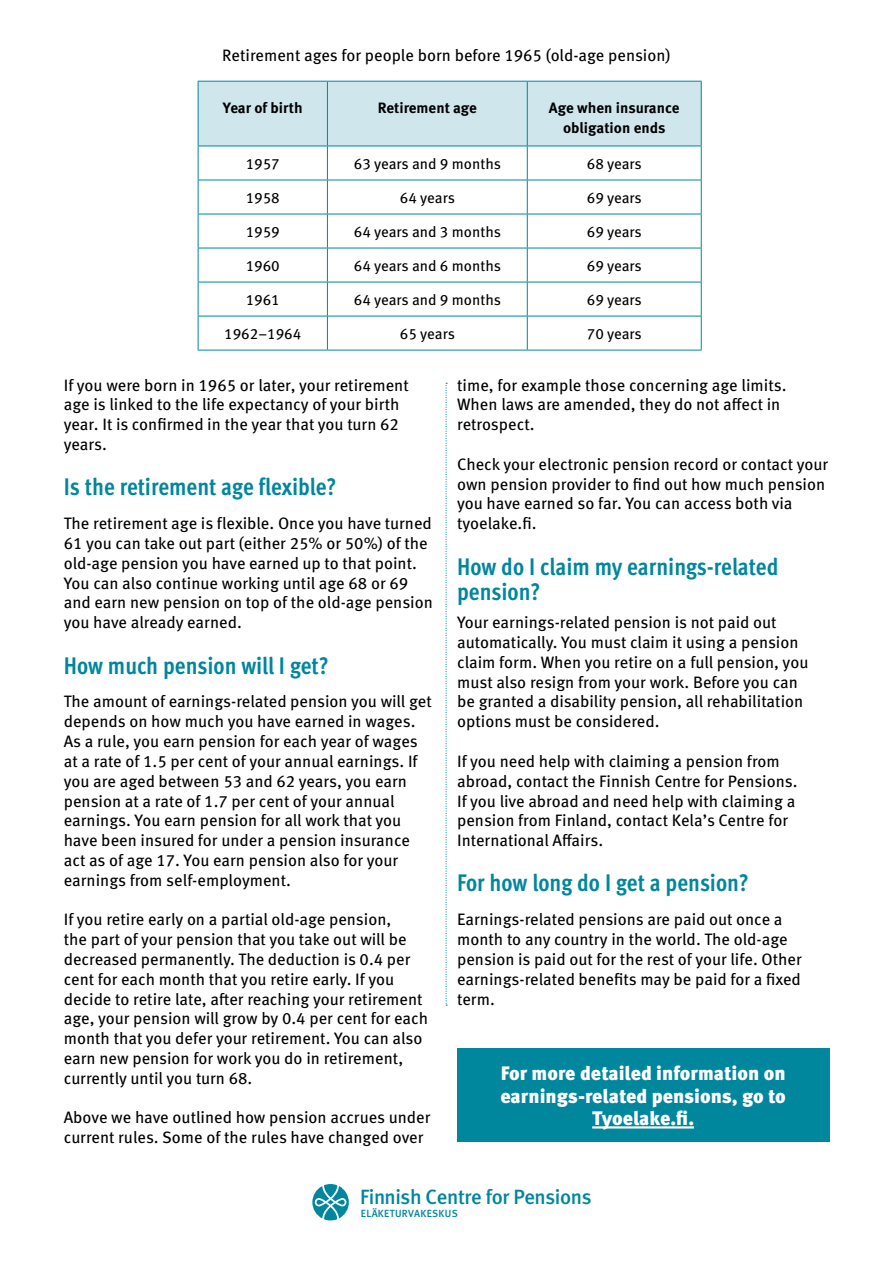
<style>
.page{position:relative;width:893px;height:1263px;background:#fff}
.page>*{position:absolute;margin:0;border:0;box-sizing:border-box;transform-origin:0 0}
.Otsikko_H1{font:700 condensed 24px/25.5px "Meta Pro";color:#00869d}
.t1{font:20.55px "Meta Medium LF";letter-spacing:-.015em;color:#00869d}
.Leipä{font:900 19.5px/22.5px "Meta Pro";color:#fff;text-align:center}
.Leipä-2{font:16.5px/19.8px "Meta Pro";color:#000}
.Leipä-3{font:15px "Meta Pro";color:#000}
.Leipä-4{font:700 15px "Meta Pro";color:#000}
.t2{font:10.35px "Meta Medium LF";letter-spacing:.04em;color:#00869d}
</style>
<div class="page">
<div style="left:457px;top:1048px;width:372px;height:93px;background:#00869d"></div>
<hr style="left:592px;top:1126px;width:102px;height:2px;background:#fff">
<svg style="left:446px;top:383px;width:1px;height:623px"></svg>
<svg style="left:312px;top:1184px;width:37px;height:36px"></svg>
<div style="left:199px;top:82px;width:502px;height:64px;background:#cfe6ec"></div>
<hr style="left:198px;top:81px;width:129px;height:1px;background:#00869d">
<hr style="left:198px;top:82px;width:1px;height:64px;background:#00869d">
<hr style="left:327px;top:81px;width:200px;height:1px;background:#00869d">
<hr style="left:327px;top:82px;width:1px;height:64px;background:#00869d">
<hr style="left:527px;top:81px;width:175px;height:1px;background:#00869d">
<hr style="left:527px;top:82px;width:1px;height:64px;background:#00869d">
<hr style="left:701px;top:82px;width:1px;height:64px;background:#00869d">
<hr style="left:198px;top:146px;width:129px;height:1px;background:#00869d">
<hr style="left:327px;top:146px;width:200px;height:1px;background:#00869d">
<hr style="left:527px;top:146px;width:175px;height:1px;background:#00869d">
<hr style="left:198px;top:146px;width:1px;height:34px;background:#00869d">
<hr style="left:327px;top:146px;width:1px;height:34px;background:#00869d">
<hr style="left:527px;top:146px;width:1px;height:34px;background:#00869d">
<hr style="left:701px;top:146px;width:1px;height:34px;background:#00869d">
<hr style="left:198px;top:180px;width:129px;height:1px;background:#00869d">
<hr style="left:198px;top:180px;width:1px;height:34px;background:#00869d">
<hr style="left:327px;top:180px;width:200px;height:1px;background:#00869d">
<hr style="left:327px;top:180px;width:1px;height:34px;background:#00869d">
<hr style="left:527px;top:180px;width:175px;height:1px;background:#00869d">
<hr style="left:527px;top:180px;width:1px;height:34px;background:#00869d">
<hr style="left:701px;top:180px;width:1px;height:34px;background:#00869d">
<hr style="left:198px;top:214px;width:129px;height:1px;background:#00869d">
<hr style="left:198px;top:214px;width:1px;height:34px;background:#00869d">
<hr style="left:327px;top:214px;width:200px;height:1px;background:#00869d">
<hr style="left:327px;top:214px;width:1px;height:34px;background:#00869d">
<hr style="left:527px;top:214px;width:175px;height:1px;background:#00869d">
<hr style="left:527px;top:214px;width:1px;height:34px;background:#00869d">
<hr style="left:701px;top:214px;width:1px;height:34px;background:#00869d">
<hr style="left:198px;top:248px;width:129px;height:1px;background:#00869d">
<hr style="left:198px;top:248px;width:1px;height:34px;background:#00869d">
<hr style="left:327px;top:248px;width:200px;height:1px;background:#00869d">
<hr style="left:327px;top:248px;width:1px;height:34px;background:#00869d">
<hr style="left:527px;top:248px;width:175px;height:1px;background:#00869d">
<hr style="left:527px;top:248px;width:1px;height:34px;background:#00869d">
<hr style="left:701px;top:248px;width:1px;height:34px;background:#00869d">
<hr style="left:198px;top:282px;width:129px;height:1px;background:#00869d">
<hr style="left:198px;top:282px;width:1px;height:34px;background:#00869d">
<hr style="left:327px;top:282px;width:200px;height:1px;background:#00869d">
<hr style="left:327px;top:282px;width:1px;height:34px;background:#00869d">
<hr style="left:527px;top:282px;width:175px;height:1px;background:#00869d">
<hr style="left:527px;top:282px;width:1px;height:34px;background:#00869d">
<hr style="left:701px;top:282px;width:1px;height:34px;background:#00869d">
<hr style="left:198px;top:316px;width:129px;height:1px;background:#00869d">
<hr style="left:198px;top:316px;width:1px;height:34px;background:#00869d">
<hr style="left:327px;top:316px;width:200px;height:1px;background:#00869d">
<hr style="left:327px;top:316px;width:1px;height:34px;background:#00869d">
<hr style="left:527px;top:316px;width:175px;height:1px;background:#00869d">
<hr style="left:527px;top:316px;width:1px;height:34px;background:#00869d">
<hr style="left:701px;top:316px;width:1px;height:34px;background:#00869d">
<hr style="left:198px;top:350px;width:129px;height:1px;background:#00869d">
<hr style="left:327px;top:350px;width:200px;height:1px;background:#00869d">
<hr style="left:527px;top:350px;width:175px;height:1px;background:#00869d">
<p class="Leipä-2" style="left:222px;top:45px;width:450px">Retirement ages for people born before 1965 (old-age pension)</p>
<p class="Leipä-4" style="left:223px;top:96px;width:81px">Year of birth</p>
<p class="Leipä-4" style="left:378px;top:96px;width:101px">Retirement age</p>
<p class="Leipä-4" style="left:549px;top:96px;width:132px">Age when insurance</p>
<p class="Leipä-4" style="left:563px;top:116px;width:104px">obligation ends</p>
<p class="Leipä-3" style="left:246px;top:152px;width:36px">1957</p>
<p class="Leipä-3" style="left:354px;top:152px;width:149px">63 years and 9 months</p>
<p class="Leipä-3" style="left:587px;top:152px;width:57px">68 years</p>
<p class="Leipä-3" style="left:246px;top:186px;width:36px">1958</p>
<p class="Leipä-3" style="left:400px;top:186px;width:57px">64 years</p>
<p class="Leipä-3" style="left:587px;top:186px;width:57px">69 years</p>
<p class="Leipä-3" style="left:246px;top:220px;width:36px">1959</p>
<p class="Leipä-3" style="left:354px;top:220px;width:149px">64 years and 3 months</p>
<p class="Leipä-3" style="left:587px;top:220px;width:57px">69 years</p>
<p class="Leipä-3" style="left:246px;top:254px;width:36px">1960</p>
<p class="Leipä-3" style="left:354px;top:254px;width:149px">64 years and 6 months</p>
<p class="Leipä-3" style="left:587px;top:254px;width:57px">69 years</p>
<p class="Leipä-3" style="left:246px;top:288px;width:36px">1961</p>
<p class="Leipä-3" style="left:354px;top:288px;width:149px">64 years and 9 months</p>
<p class="Leipä-3" style="left:587px;top:288px;width:57px">69 years</p>
<p class="Leipä-3" style="left:224px;top:322px;width:79px">1962–1964</p>
<p class="Leipä-3" style="left:400px;top:322px;width:57px">65 years</p>
<p class="Leipä-3" style="left:587px;top:322px;width:57px">70 years</p>
<p class="Leipä-2" style="left:64px;top:374px;width:346px">If you were born in 1965 or later, your retirement age is linked to the life expectancy of your birth year. It is confirmed in the year that you turn 62 years.</p>
<h2 class="Otsikko_H1" style="left:64px;top:473px;width:274px">Is the retirement age flexible?</h2>
<p class="Leipä-2" style="left:64px;top:512px;width:371px">The retirement age is flexible. Once you have turned 61 you can take out part (either 25% or 50%) of the old-age pension you have earned up to that point.<br>You can also continue working until age 68 or 69 and earn new pension on top of the old-age pension you have already earned.</p>
<h2 class="Otsikko_H1" style="left:64px;top:651px;width:267px">How much pension will I get?</h2>
<p class="Leipä-2" style="left:64px;top:691px;width:369px">The amount of earnings-related pension you will get depends on how much you have earned in wages.<br>As a rule, you earn pension for each year of wages at a rate of 1.5 per cent of your annual earnings. If you are aged between 53 and 62 years, you earn pension at a rate of 1.7 per cent of your annual earnings. You earn pension for all work that you have been insured for under a pension insurance act as of age 17. You earn pension also for your earnings from self-employment.</p>
<p class="Leipä-2" style="left:64px;top:908px;width:366px">If you retire early on a partial old-age pension,<br>the part of your pension that you take out will be decreased permanently. The deduction is 0.4 per cent for each month that you retire early. If you decide to retire late, after reaching your retirement age, your pension will grow by 0.4 per cent for each month that you defer your retirement. You can also earn new pension for work you do in retirement, currently until you turn 68.</p>
<p class="Leipä-2" style="left:64px;top:1106px;width:368px">Above we have outlined how pension accrues under current rules. Some of the rules have changed over</p>
<p class="Leipä-2" style="left:457px;top:374px;width:331px">time, for example those concerning age limits.<br>When laws are amended, they do not affect in retrospect.</p>
<p class="Leipä-2" style="left:457px;top:453px;width:372px">Check your electronic pension record or contact your own pension provider to find out how much pension you have earned so far. You can access both via tyoelake.fi.</p>
<h2 class="Otsikko_H1" style="left:457px;top:552px;width:323px">How do I claim my earnings-related pension?</h2>
<p class="Leipä-2" style="left:457px;top:611px;width:353px">Your earnings-related pension is not paid out automatically. You must claim it using a pension claim form. When you retire on a full pension, you must also resign from your work. Before you can be granted a disability pension, all rehabilitation options must be considered.</p>
<p class="Leipä-2" style="left:457px;top:750px;width:342px">If you need help with claiming a pension from abroad, contact the Finnish Centre for Pensions.<br>If you live abroad and need help with claiming a pension from Finland, contact Kela’s Centre for International Affairs.</p>
<h2 class="Otsikko_H1" style="left:457px;top:869px;width:293px">For how long do I get a pension?</h2>
<p class="Leipä-2" style="left:457px;top:908px;width:346px">Earnings-related pensions are paid out once a month to any country in the world. The old-age pension is paid out for the rest of your life. Other earnings-related benefits may be paid for a fixed term.</p>
<p class="Leipä" style="left:500px;top:1061px;width:287px">For more detailed information on earnings-related pensions, go to<br>Tyoelake.fi.</p>
<p class="t1" style="left:360px;top:1185px;width:233px">Finnish Centre for Pensions</p>
<p class="t2" style="left:361px;top:1207px;width:99px">ELÄKETURVAKESKUS</p>
</div>
